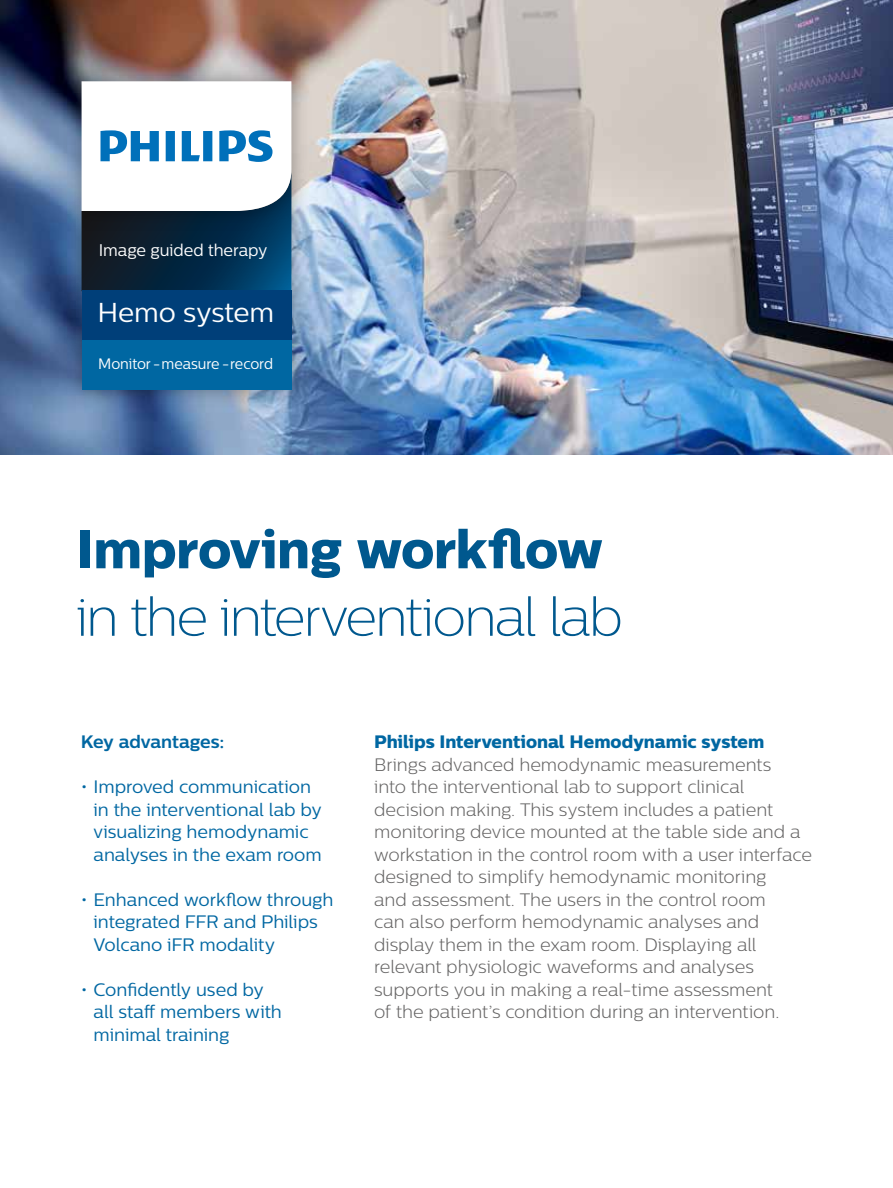
<style>
.page{position:relative;width:893px;height:1188px;background:#fff}
.page>*{position:absolute;margin:0;border:0;box-sizing:border-box;transform-origin:0 0}
.t1{font:54px "Centrale Sans X Light";letter-spacing:-.045em;color:#00588e}
.t2{font:54px "Centrale Sans X Bold";letter-spacing:-.01em;color:#00588e}
.t3{font:27.3px "Centrale Sans";letter-spacing:-.005em;color:#fff}
.t4{font:300 18px/22.5px "Centrale Sans";letter-spacing:-.005em;color:#646363}
.t5{font:18px/22.5px "Centrale Sans";letter-spacing:-.005em;color:#0067a2}
.t6{font:18px "Centrale Sans X Bold";letter-spacing:-.005em;color:#0067a2}
.t7{font:700 18px "Centrale Sans";letter-spacing:-.005em;color:#0067a2}
.t8{font:16.95px "Centrale Sans";letter-spacing:-.005em;color:#fff;scale:.96 1}
.t9{font:15.15px "Centrale Sans";letter-spacing:-.005em;color:#fff;scale:.94 1}
</style>
<div class="page">
<img style="left:0;top:0;width:893px;height:454px">
<img style="left:56px;top:236px;width:261px;height:29px">
<img style="left:56px;top:265px;width:261px;height:49px">
<div style="left:82px;top:290px;width:209px;height:50px;background:#003f79"></div>
<img style="left:56px;top:56px;width:261px;height:180px">
<svg style="left:82px;top:81px;width:209px;height:209px"></svg>
<img style="left:56px;top:314px;width:261px;height:101px">
<div style="left:82px;top:340px;width:209px;height:50px;background:#0067a2"></div>
<p class="t8" style="left:99px;top:240px;width:177px">Image guided therapy</p>
<h2 class="t3" style="left:98px;top:297px;width:178px">Hemo system</h2>
<p class="t9" style="left:98px;top:355px;width:187px">Monitor - measure - record</p>
<h1 class="t2" style="left:76px;top:516px;width:528px">Improving workflow</h1>
<h1 class="t1" style="left:76px;top:587px;width:548px">in the interventional lab</h1>
<p class="t7" style="left:81px;top:731px;width:145px">Key advantages:</p>
<p class="t5" style="left:94px;top:775px;width:230px;text-indent:-13px">• Improved communication in the interventional lab by visualizing hemodynamic analyses in the exam room</p>
<p class="t5" style="left:94px;top:888px;width:242px;text-indent:-13px">• Enhanced workflow through integrated FFR and Philips<br>Volcano iFR modality</p>
<p class="t5" style="left:94px;top:978px;width:190px;text-indent:-13px">• Confidently used by all staff members with minimal training</p>
<p class="t6" style="left:374px;top:731px;width:392px">Philips Interventional Hemodynamic system</p>
<p class="t4" style="left:374px;top:753px;width:439px">Brings advanced hemodynamic measurements<br>into the interventional lab to support clinical decision making. This system includes a patient monitoring device mounted at the table side and a workstation in the control room with a user interface designed to simplify hemodynamic monitoring<br>and assessment. The users in the control room<br>can also perform hemodynamic analyses and display them in the exam room. Displaying all relevant physiologic waveforms and analyses supports you in making a real-time assessment<br>of the patient’s condition during an intervention.</p>
</div>
